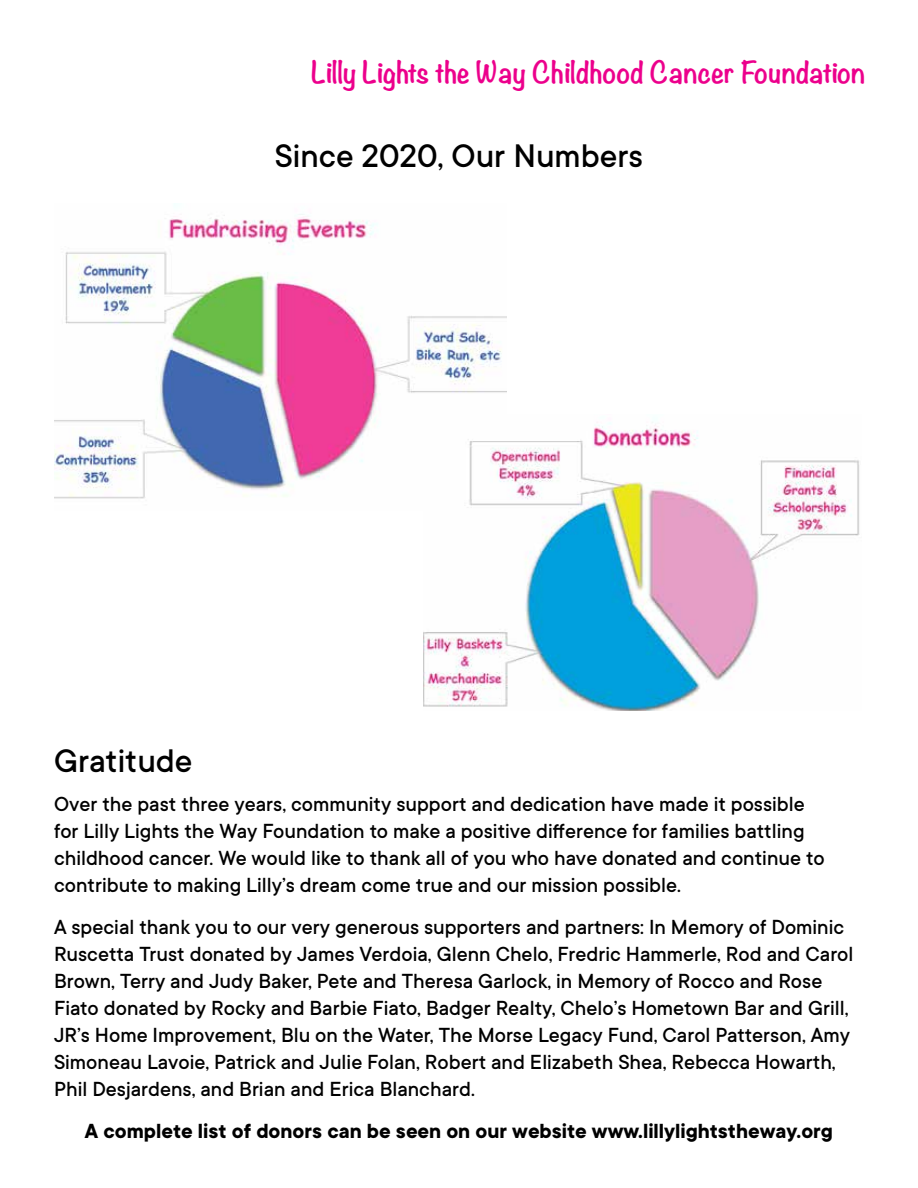
<style>
.page{position:relative;width:918px;height:1188px;background:#fff}
.page>*{position:absolute;margin:0;border:0;box-sizing:border-box;transform-origin:0 0}
.t1{font:500 36px "TT Commons";color:#000}
.t2{font:700 27px "Noteworthy";color:#ec008c}
.t3{font:500 22.5px/27px "TT Commons";color:#000}
.t4{font:700 22.5px "TT Commons";color:#000}
</style>
<div class="page">
<img style="left:54px;top:203px;width:452px;height:296px">
<img style="left:423px;top:415px;width:437px;height:296px">
<p class="t2" style="left:311px;top:48px;width:556px">Lilly Lights the Way Childhood Cancer Foundation</p>
<h1 class="t1" style="left:275px;top:133px;width:370px">Since 2020, Our Numbers</h1>
<h1 class="t1" style="left:54px;top:738px;width:140px">Gratitude</h1>
<p class="t3" style="left:54px;top:790px;width:772px">Over the past three years, community support and dedication have made it possible for Lilly Lights the Way Foundation to make a positive difference for families battling childhood cancer. We would like to thank all of you who have donated and continue to contribute to making Lilly’s dream come true and our mission possible.</p>
<p class="t3" style="left:54px;top:913px;width:801px">A special thank you to our very generous supporters and partners: In Memory of Dominic Ruscetta Trust donated by James Verdoia, Glenn Chelo, Fredric Hammerle, Rod and Carol Brown, Terry and Judy Baker, Pete and Theresa Garlock, in Memory of Rocco and Rose Fiato donated by Rocky and Barbie Fiato, Badger Realty, Chelo’s Hometown Bar and Grill, JR’s Home Improvement, Blu on the Water, The Morse Legacy Fund, Carol Patterson, Amy Simoneau Lavoie, Patrick and Julie Folan, Robert and Elizabeth Shea, Rebecca Howarth, Phil Desjardens, and Brian and Erica Blanchard.</p>
<p class="t4" style="left:85px;top:1116px;width:750px">A complete list of donors can be seen on our website www.lillylightstheway.org</p>
</div>
